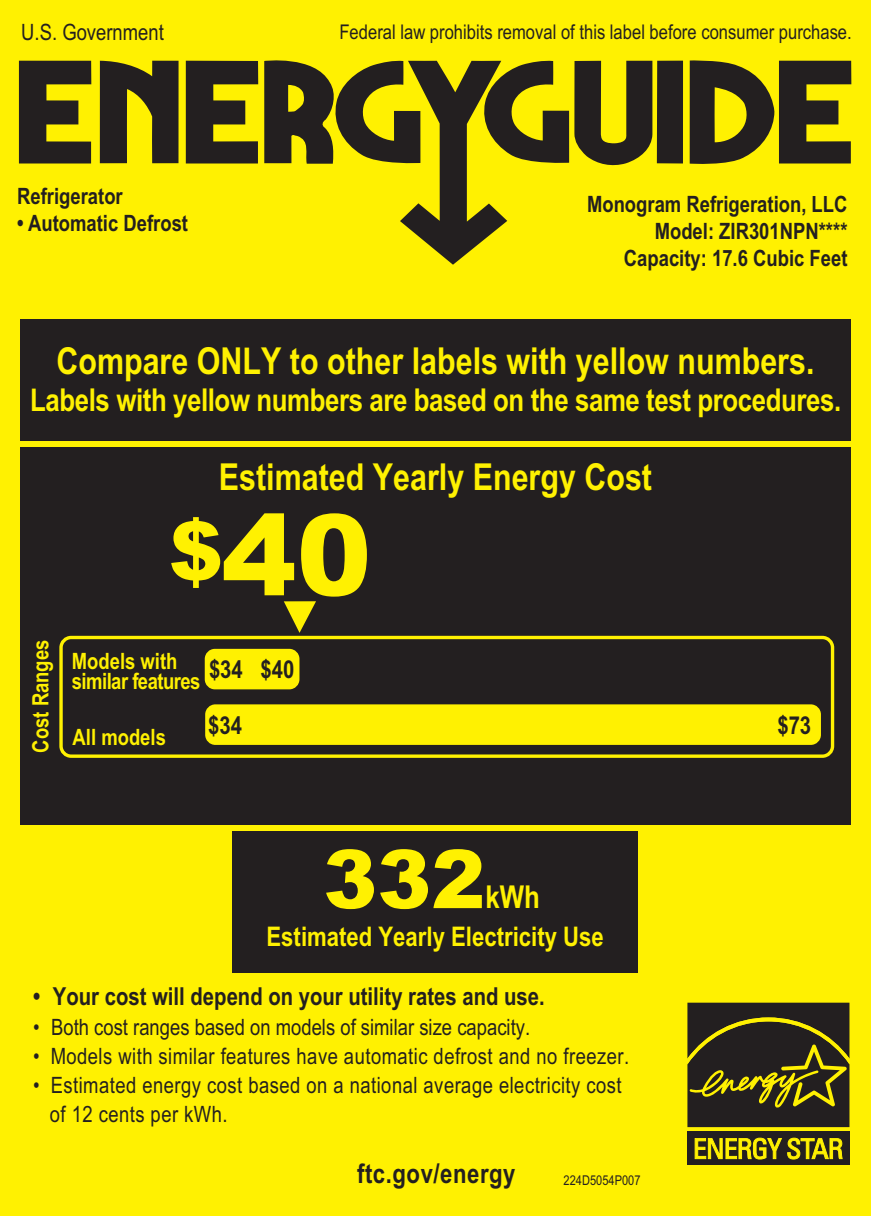
<style>
.page{position:relative;width:871px;height:1216px;background:#fff}
.page>*{position:absolute;margin:0;border:0;box-sizing:border-box;transform-origin:0 0}
.t1{font:900 112.5px "Arial";color:#fff101}
.t2{font:900 81px "Arial";color:#fff101}
.t3{font:700 37.12px "Arial Narrow";color:#fff101}
.t4{font:700 31.5px "Arial Narrow";letter-spacing:-.015em;color:#fff101}
.t5{font:700 27px "Arial Narrow";color:#fff101}
.t6{font:700 27px "Arial Narrow";letter-spacing:.02em;color:#231f20}
.t7{font:700 24.75px "Arial Narrow";color:#231f20}
.t8{font:22.5px/29.2px "Arial Narrow";letter-spacing:.02em;color:#231f20}
.t9{font:700 22.5px/27px "Arial Narrow";color:#231f20;text-align:right}
.t10{font:22.5px "Arial Narrow";color:#231f20}
.t11{font:700 22.5px/20.2px "Arial Narrow";letter-spacing:-.025em;color:#fff101}
.t12{font:700 22.5px "Arial Narrow";color:#fff101}
.t13{font:20.25px "Arial Narrow";color:#231f20}
.t14{font:13.5px "Arial Narrow";color:#231f20}
.s1{font-size:81px}
</style>
<div class="page">
<div style="left:0;top:0;width:871px;height:1215px;background:#fff101"></div>
<svg style="left:687px;top:1002px;width:162px;height:124px;background:#413b1b"></svg>
<div style="left:687px;top:1130px;width:162px;height:34px;background:#231f20"></div>
<svg style="left:694px;top:1137px;width:149px;height:28px"></svg>
<svg style="left:19px;top:61px;width:72px;height:102px"></svg>
<svg style="left:186px;top:61px;width:72px;height:102px"></svg>
<svg style="left:100px;top:61px;width:79px;height:102px"></svg>
<div style="left:657px;top:61px;width:26px;height:102px;background:#231f20"></div>
<svg style="left:264px;top:60px;width:388px;height:205px"></svg>
<svg style="left:690px;top:60px;width:161px;height:104px"></svg>
<div style="left:20px;top:447px;width:831px;height:377px;background:#231f20"></div>
<div style="left:20px;top:319px;width:831px;height:121px;background:#231f20"></div>
<div style="left:232px;top:830px;width:405px;height:142px;background:#231f20"></div>
<svg style="left:284px;top:601px;width:32px;height:31px"></svg>
<div style="left:59px;top:635px;width:775px;height:122px;border:3px solid #fff101;border-radius:10px"></div>
<div style="left:205px;top:704px;width:616px;height:40px;background:#fff101;border-radius:10px"></div>
<div style="left:205px;top:648px;width:94px;height:41px;background:#fff101;border-radius:10px"></div>
<p class="t10" style="left:21px;top:24px;width:144px">U.S. Government</p>
<p class="t13" style="left:339px;top:25px;width:514px">Federal law prohibits removal of this label before consumer purchase.</p>
<p class="t9" style="left:17px;top:185px;width:107px">Refrigerator</p>
<p class="t9" style="left:17px;top:212px;width:172px">• Automatic Defrost</p>
<p class="t9" style="left:587px;top:193px;width:262px">Monogram Refrigeration, LLC<br>Model: ZIR301NPN****<br>Capacity: 17.6 Cubic Feet</p>
<h3 class="t3" style="left:56px;top:347px;width:759px">Compare ONLY to other labels with yellow numbers.</h3>
<h3 class="t4" style="left:30px;top:388px;width:812px">Labels with yellow numbers are based on the same test procedures.</h3>
<h3 class="t3" style="left:219px;top:463px;width:435px">Estimated Yearly Energy Cost</h3>
<p class="t12" style="left:32px;top:752px;width:114px;rotate:-90deg">Cost Ranges</p>
<h1 class="t1" style="left:169px;top:490px;width:204px"><span class="s1">$</span>40</h1>
<p class="t11" style="left:72px;top:653px;width:130px">Models with similar features</p>
<p class="t12" style="left:73px;top:728px;width:95px">All models</p>
<p class="t7" style="left:209px;top:660px;width:87px">$34 $40</p>
<p class="t7" style="left:208px;top:716px;width:35px">$34</p>
<p class="t7" style="left:777px;top:716px;width:35px">$73</p>
<h2 class="t2" style="left:323px;top:832px;width:164px">332</h2>
<h3 class="t4" style="left:485px;top:885px;width:56px">kWh</h3>
<p class="t5" style="left:266px;top:926px;width:339px">Estimated Yearly Electricity Use</p>
<p class="t7" style="left:33px;top:987px;width:513px">• Your cost will depend on your utility rates and use.</p>
<p class="t10" style="left:33px;top:1018px;width:498px">• Both cost ranges based on models of similar size capacity.</p>
<p class="t8" style="left:33px;top:1043px;width:598px">• Models with similar features have automatic defrost and no freezer.</p>
<p class="t8" style="left:50px;top:1072px;width:573px;text-indent:-17px">• Estimated energy cost based on a national average electricity cost of 12 cents per kWh.</p>
<p class="t6" style="left:357px;top:1162px;width:160px">ftc.gov/energy</p>
<p class="t14" style="left:563px;top:1175px;width:78px">224D5054P007</p>
</div>
